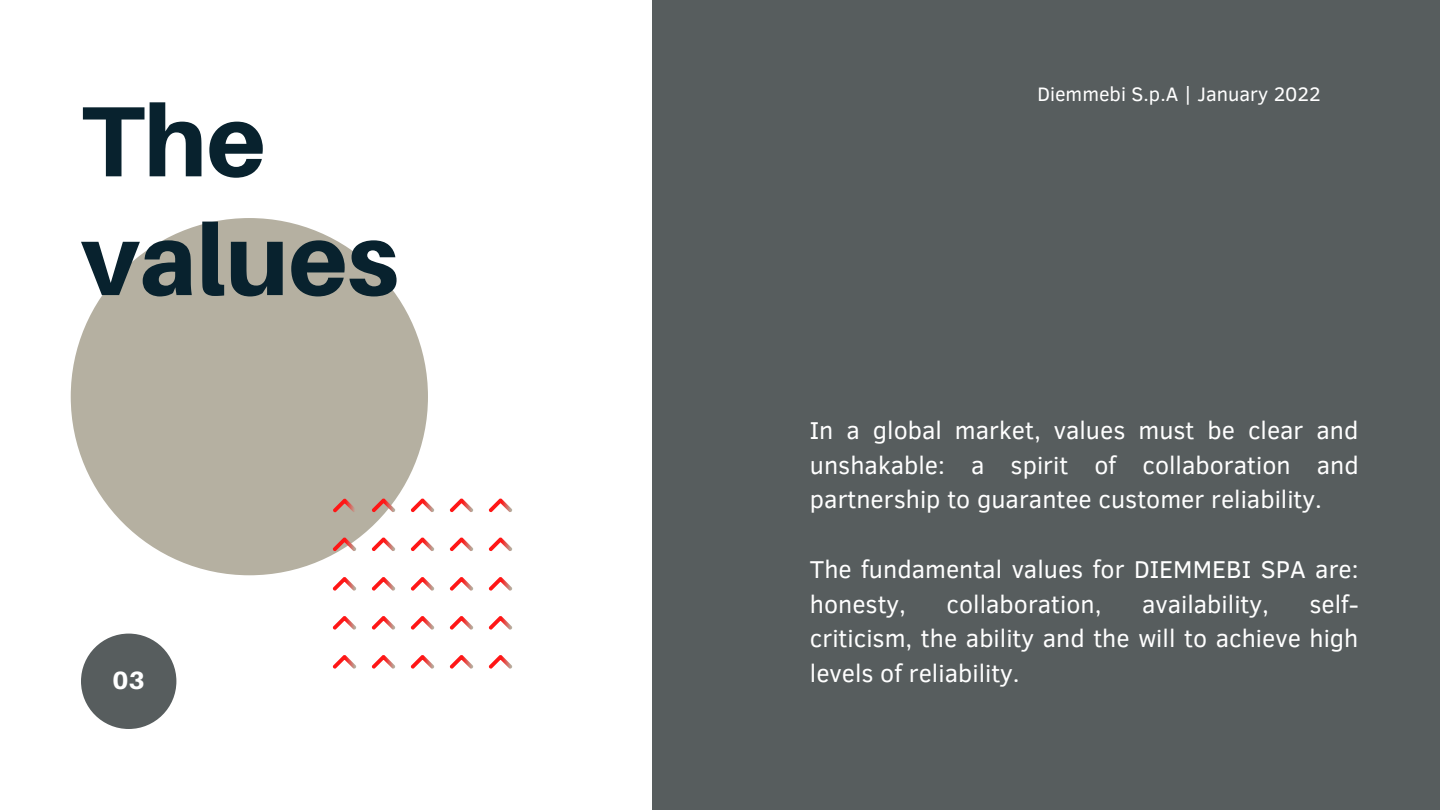
<style>
.page{position:relative;width:1440px;height:810px;background:#fff}
.page>*{position:absolute;margin:0;border:0;box-sizing:border-box;transform-origin:0 0}
.t1{font:800 100px/118.7px "Aileron";color:#08222e}
.t2{font:25px/34.7px "Clear Sans";color:#fff;text-align:justify}
.t3{font:800 25px "Aileron";color:#fff}
.t4{font:20px "Clear Sans";color:#fff}
</style>
<div class="page">
<div style="left:71px;top:218px;width:357px;height:357px;background:#b5b0a1;border-radius:50%"></div>
<div style="left:652px;top:0;width:788px;height:810px;background:#575d5e"></div>
<div style="left:81px;top:634px;width:95px;height:95px;background:#575d5e;border-radius:50%"></div>
<svg style="left:333px;top:498px;width:22px;height:15px"></svg>
<svg style="left:333px;top:537px;width:24px;height:15px"></svg>
<svg style="left:332px;top:577px;width:25px;height:14px"></svg>
<svg style="left:332px;top:616px;width:25px;height:14px"></svg>
<svg style="left:332px;top:655px;width:25px;height:14px"></svg>
<svg style="left:372px;top:498px;width:24px;height:15px"></svg>
<svg style="left:371px;top:537px;width:25px;height:14px"></svg>
<svg style="left:371px;top:577px;width:25px;height:14px"></svg>
<svg style="left:371px;top:616px;width:25px;height:14px"></svg>
<svg style="left:371px;top:655px;width:25px;height:14px"></svg>
<svg style="left:410px;top:498px;width:24px;height:15px"></svg>
<svg style="left:410px;top:537px;width:24px;height:14px"></svg>
<svg style="left:410px;top:577px;width:25px;height:14px"></svg>
<svg style="left:410px;top:616px;width:25px;height:14px"></svg>
<svg style="left:410px;top:655px;width:25px;height:14px"></svg>
<svg style="left:449px;top:498px;width:24px;height:15px"></svg>
<svg style="left:449px;top:537px;width:24px;height:14px"></svg>
<svg style="left:449px;top:577px;width:25px;height:14px"></svg>
<svg style="left:449px;top:616px;width:25px;height:14px"></svg>
<svg style="left:449px;top:655px;width:25px;height:14px"></svg>
<svg style="left:488px;top:498px;width:25px;height:15px"></svg>
<svg style="left:488px;top:537px;width:25px;height:14px"></svg>
<svg style="left:488px;top:577px;width:25px;height:14px"></svg>
<svg style="left:488px;top:616px;width:25px;height:14px"></svg>
<svg style="left:488px;top:655px;width:25px;height:14px"></svg>
<h1 class="t1" style="left:81px;top:80px;width:319px">The values</h1>
<p class="t4" style="left:1037px;top:79px;width:285px">Diemmebi S.p.A | January 2022</p>
<p class="t2" style="left:810px;top:412px;width:550px">In a global market, values must be clear and unshakable: a spirit of collaboration and partnership to guarantee customer reliability.</p>
<p class="t2" style="left:810px;top:551px;width:550px">The fundamental values for DIEMMEBI SPA are: honesty,</p>
<p class="t2" style="left:810px;top:585px;width:551px;text-align:right">self-<br>criticism, the ability and the will to achieve high</p>
<p class="t2" style="left:947px;top:585px;width:156px">collaboration,</p>
<p class="t2" style="left:1142px;top:585px;width:128px">availability,</p>
<p class="t3" style="left:113px;top:665px;width:34px">03</p>
<p class="t2" style="left:810px;top:655px;width:211px">levels of reliability.</p>
</div>
